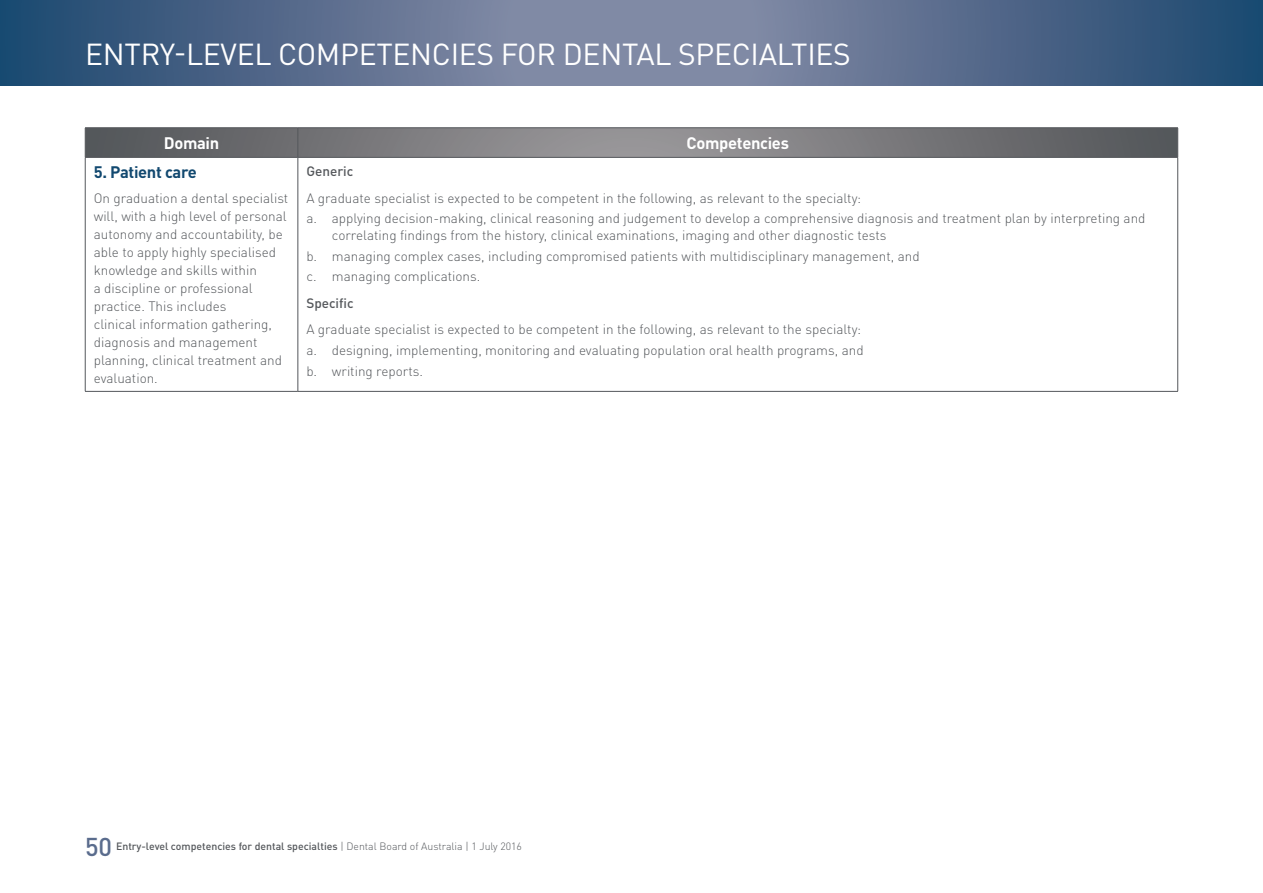
<style>
.page{position:relative;width:1263px;height:893px;background:#fff}
.page>*{position:absolute;margin:0;border:0;box-sizing:border-box;transform-origin:0 0}
.t1{font:30px "DINOT";letter-spacing:-.01em;color:#fff}
.t2{font:500 25.5px "DINOT";color:#5a6c8d}
.Table_header{font:700 16.5px "DINOT";letter-spacing:-.02em;color:#fff}
.Subheader{font:700 16.5px "DINOT";letter-spacing:-.02em;color:#124970}
.Table_body{font:300 13.5px/18px "DINOT";color:#54575b}
.Table_body-2{font:500 13.5px "DINOT";color:#54575b}
.t3{font:500 10.5px "DINOT";color:#54575b}
.s1{font-weight:300}
</style>
<div class="page">
<svg style="left:0;top:0;width:1263px;height:85px;background:#576d8d"></svg>
<hr style="left:85px;top:127px;width:213px;height:1px;background:#54575b">
<hr style="left:298px;top:127px;width:880px;height:1px;background:#54575b">
<svg style="left:85px;top:128px;width:1093px;height:29px;background:#767679"></svg>
<hr style="left:85px;top:157px;width:213px;height:1px;background:#54575b">
<hr style="left:85px;top:158px;width:1px;height:233px;background:#54575b">
<hr style="left:298px;top:157px;width:880px;height:1px;background:#54575b">
<hr style="left:298px;top:158px;width:1px;height:233px;background:#54575b">
<hr style="left:1177px;top:158px;width:1px;height:233px;background:#54575b">
<hr style="left:85px;top:391px;width:213px;height:1px;background:#54575b">
<hr style="left:298px;top:391px;width:880px;height:1px;background:#54575b">
<h1 class="t1" style="left:85px;top:36px;width:767px">ENTRY-LEVEL COMPETENCIES FOR DENTAL SPECIALTIES</h1>
<p class="Table_header" style="left:164px;top:132px;width:57px">Domain</p>
<p class="Table_header" style="left:687px;top:132px;width:104px">Competencies</p>
<p class="Subheader" style="left:94px;top:162px;width:105px">5. Patient care</p>
<p class="Table_body" style="left:94px;top:189px;width:196px">On graduation a dental specialist will, with a high level of personal autonomy and accountability, be able to apply highly specialised knowledge and skills within<br>a discipline or professional practice. This includes<br>clinical information gathering, diagnosis and management planning, clinical treatment and evaluation.</p>
<p class="Table_body-2" style="left:306px;top:163px;width:49px">Generic</p>
<p class="Table_body" style="left:306px;top:189px;width:556px">A graduate specialist is expected to be competent in the following, as relevant to the specialty:</p>
<p class="Table_body" style="left:332px;top:210px;width:815px;line-height:16.5px;text-indent:-26px">a. applying decision-making, clinical reasoning and judgement to develop a comprehensive diagnosis and treatment plan by interpreting and correlating findings from the history, clinical examinations, imaging and other diagnostic tests</p>
<p class="Table_body" style="left:306px;top:247px;width:615px">b. managing complex cases, including compromised patients with multidisciplinary management, and</p>
<p class="Table_body" style="left:306px;top:267px;width:176px">c. managing complications.</p>
<p class="Table_body-2" style="left:306px;top:294px;width:49px">Specific</p>
<p class="Table_body" style="left:306px;top:320px;width:556px">A graduate specialist is expected to be competent in the following, as relevant to the specialty:</p>
<p class="Table_body" style="left:306px;top:341px;width:559px">a. designing, implementing, monitoring and evaluating population oral health programs, and</p>
<p class="Table_body" style="left:306px;top:362px;width:118px">b. writing reports.</p>
<h2 class="t2" style="left:85px;top:830px;width:29px">50</h2>
<p class="t3" style="left:116px;top:840px;width:407px">Entry-level competencies for dental specialties <span class="s1">| Dental Board of Australia | 1 July 2016</span></p>
</div>
